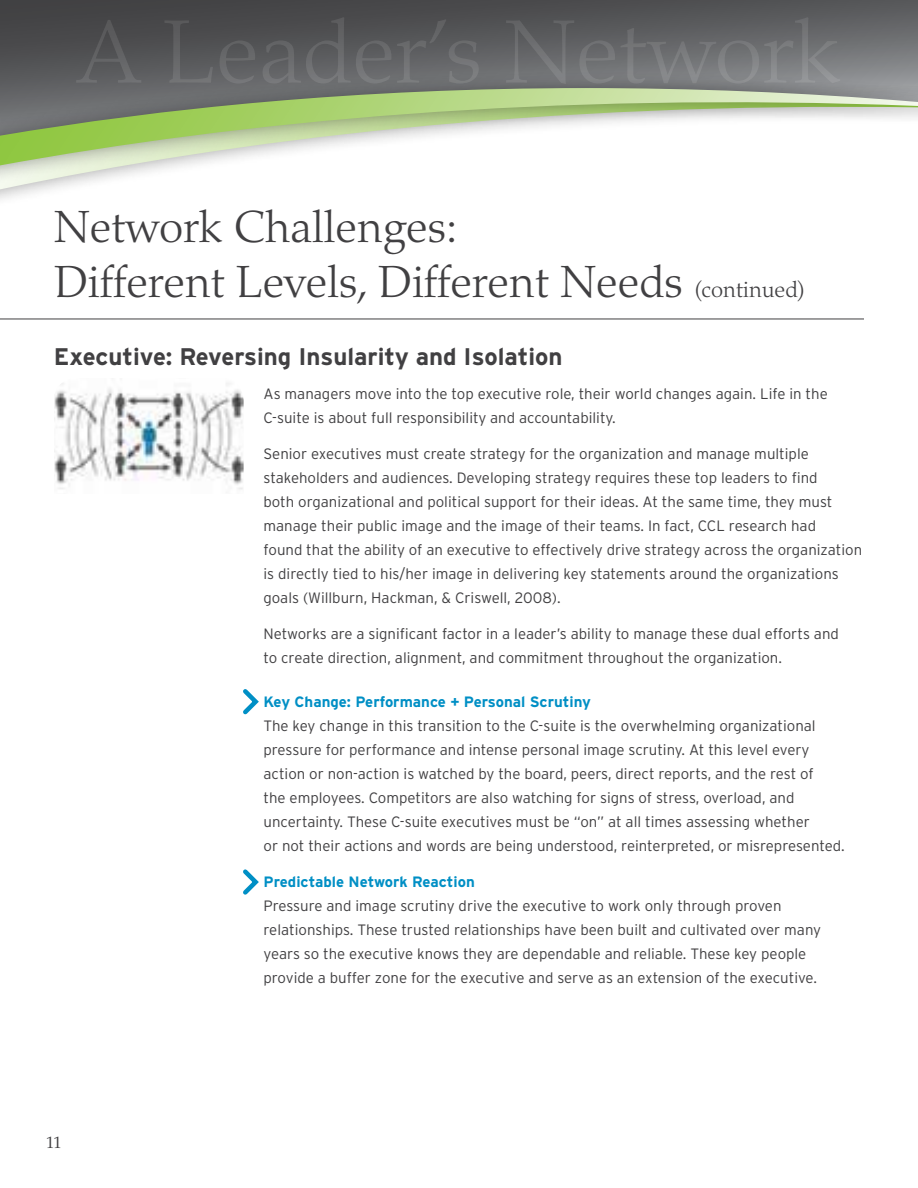
<style>
.page{position:relative;width:918px;height:1188px;background:#fff}
.page>*{position:absolute;margin:0;border:0;box-sizing:border-box;transform-origin:0 0}
.t1{font:300 45px/55.2px "Palatino LT Std";color:#414042}
.t2{font:700 24px "Interstate";color:#414042}
.t3{font:16.5px "Palatino LT Std";color:#414042}
.t4{font:300 15px/24px "Interstate";color:#414042}
.t5{font:700 15px "Interstate";color:#008fc5}
.s1{font-size:22.5px}
</style>
<div class="page">
<svg style="left:0;top:0;width:918px;height:70px;background:#58595b"></svg>
<div style="left:0;top:70px;width:918px;height:142px;background:#000;opacity:.4"></div>
<svg style="left:0;top:88px;width:918px;height:77px"></svg>
<hr style="left:0;top:319px;width:864px;height:1px;background:#414042">
<img style="left:54px;top:383px;width:190px;height:107px">
<svg style="left:243px;top:689px;width:16px;height:26px"></svg>
<svg style="left:243px;top:869px;width:16px;height:26px"></svg>
<h1 class="t1" style="left:54px;top:200px;width:753px">Network Challenges:<br>Different Levels, Different Needs <span class="s1">(continued)</span></h1>
<h2 class="t2" style="left:54px;top:343px;width:510px">Executive: Reversing Insularity and Isolation</h2>
<p class="t4" style="left:264px;top:382px;width:566px">As managers move into the top executive role, their world changes again. Life in the<br>C-suite is about full responsibility and accountability.</p>
<p class="t4" style="left:264px;top:442px;width:600px">Senior executives must create strategy for the organization and manage multiple stakeholders and audiences. Developing strategy requires these top leaders to find<br>both organizational and political support for their ideas. At the same time, they must manage their public image and the image of their teams. In fact, CCL research had<br>found that the ability of an executive to effectively drive strategy across the organization is directly tied to his/her image in delivering key statements around the organizations goals (Willburn, Hackman, &amp; Criswell, 2008).</p>
<p class="t4" style="left:264px;top:622px;width:577px">Networks are a significant factor in a leader’s ability to manage these dual efforts and to create direction, alignment, and commitment throughout the organization.</p>
<p class="t5" style="left:264px;top:694px;width:329px">Key Change: Performance + Personal Scrutiny</p>
<p class="t4" style="left:264px;top:714px;width:583px">The key change in this transition to the C-suite is the overwhelming organizational pressure for performance and intense personal image scrutiny. At this level every action or non-action is watched by the board, peers, direct reports, and the rest of<br>the employees. Competitors are also watching for signs of stress, overload, and uncertainty. These C-suite executives must be “on” at all times assessing whether<br>or not their actions and words are being understood, reinterpreted, or misrepresented.</p>
<p class="t5" style="left:264px;top:874px;width:213px">Predictable Network Reaction</p>
<p class="t4" style="left:264px;top:894px;width:559px">Pressure and image scrutiny drive the executive to work only through proven relationships. These trusted relationships have been built and cultivated over many years so the executive knows they are dependable and reliable. These key people provide a buffer zone for the executive and serve as an extension of the executive.</p>
<p class="t3" style="left:46px;top:1133px;width:17px">11</p>
</div>
